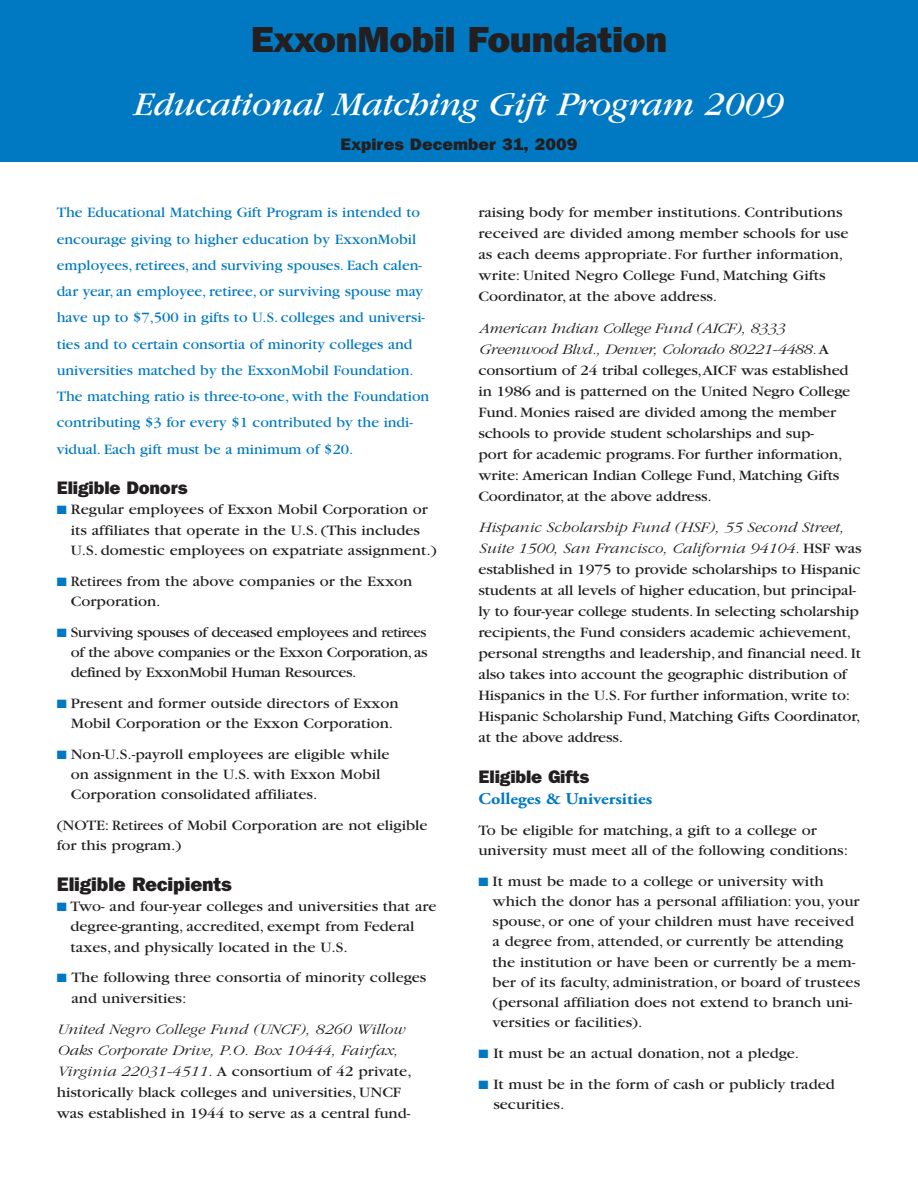
<style>
.page{position:relative;width:918px;height:1188px;background:#fff}
.page>*{position:absolute;margin:0;border:0;box-sizing:border-box;transform-origin:0 0}
.t1{font:800 36px "Franklin Gothic IT Cby BT";letter-spacing:-.015em;color:#231f20;scale:1.05 1}
.t2{font:italic 34.5px "Garamond";letter-spacing:-.015em;color:#fff;scale:1.05 1}
.t3{font:800 19.5px "Franklin Gothic IT Cby BT";letter-spacing:-.01em;color:#231f20}
.t4{font:800 18px "Franklin Gothic IT Cby BT";letter-spacing:-.01em;color:#231f20}
.t5{font:800 16.5px "Franklin Gothic IT Cby BT";color:#231f20;scale:1.05 1}
.t6{font:700 16.5px "Adobe Garamond Pro";color:#0079c2;scale:1.1 1}
.t7{font:15px/21px "Garamond";color:#231f20;scale:1.1 1}
.t8{font:15px/26.2px "Garamond";color:#0079c2;scale:1.05 1}
.t9{font:15px/20.2px "Garamond";color:#231f20}
.s1{color:#0079c2}
.s2{font-weight:300;font-style:italic}
</style>
<div class="page">
<div style="left:0;top:0;width:918px;height:162px;background:#0079c2"></div>
<h1 class="t1" style="left:251px;top:16px;width:398px">ExxonMobil Foundation</h1>
<h2 class="t2" style="left:134px;top:86px;width:621px">Educational Matching Gift Program 2009</h2>
<p class="t5" style="left:341px;top:133px;width:227px">Expires December 31, 2009</p>
<p class="t8" style="left:57px;top:200px;width:356px">The Educational Matching Gift Program is intended to encourage giving to higher education by ExxonMobil employees, retirees, and surviving spouses. Each calen&shy;dar year, an employee, retiree, or surviving spouse may have up to $7,500 in gifts to U.S. colleges and universi&shy;ties and to certain consortia of minority colleges and universities matched by the ExxonMobil Foundation.<br>The matching ratio is three-to-one, with the Foundation contributing $3 for every $1 contributed by the indi&shy;vidual. Each gift must be a minimum of $20.</p>
<p class="t4" style="left:57px;top:476px;width:133px">Eligible Donors</p>
<p class="t7" style="left:71px;top:500px;width:334px;line-height:20.2px;text-indent:-14px"><span class="s1">■</span> Regular employees of Exxon Mobil Corporation or its affiliates that operate in the U.S. (This includes<br>U.S. domestic employees on expatriate assignment.)</p>
<p class="t9" style="left:71px;top:571px;width:343px;text-indent:-14px"><span class="s1">■</span> Retirees from the above companies or the Exxon<br>Corporation.</p>
<p class="t7" style="left:71px;top:622px;width:326px;line-height:20.2px;text-align:justify;text-indent:-14px"><span class="s1">■</span> Surviving spouses of deceased employees and retirees of the above companies or the Exxon Corporation, as defined by ExxonMobil Human Resources.</p>
<p class="t7" style="left:57px;top:693px;width:312px;line-height:20.2px;text-align:center"><span class="s1">■</span> Present and former outside directors of Exxon<br>Mobil Corporation or the Exxon Corporation.</p>
<p class="t7" style="left:71px;top:744px;width:291px;line-height:20.2px;text-indent:-14px"><span class="s1">■</span> Non-U.S.-payroll employees are eligible while on assignment in the U.S. with Exxon Mobil<br>Corporation consolidated affiliates.</p>
<p class="t7" style="left:57px;top:816px;width:339px;line-height:20.2px">(NOTE: Retirees of Mobil Corporation are not eligible for this program.)</p>
<h3 class="t3" style="left:57px;top:872px;width:177px">Eligible Recipients</h3>
<p class="t7" style="left:71px;top:897px;width:334px;line-height:20.2px;text-indent:-14px"><span class="s1">■</span> Two- and four-year colleges and universities that are degree-granting, accredited, exempt from Federal taxes, and physically located in the U.S.</p>
<p class="t7" style="left:72px;top:968px;width:324px;line-height:20.2px;text-indent:-15px"><span class="s1">■</span> The following three consortia of minority colleges and universities:</p>
<p class="t7" style="left:57px;top:1019px;width:324px"><span class="s2">United Negro College Fund (UNCF), 8260 Willow Oaks Corporate Drive, P.O. Box 10444, Fairfax, Virginia 22031-4511.</span> A consortium of 42 private, historically black colleges and universities, UNCF was established in 1944 to serve as a central fund-</p>
<p class="t7" style="left:478px;top:202px;width:338px">raising body for member institutions. Contributions received are divided among member schools for use as each deems appropriate. For further information, write: United Negro College Fund, Matching Gifts Coordinator, at the above address.</p>
<p class="t7" style="left:478px;top:318px;width:339px"><span class="s2">American Indian College Fund (AICF), 8333<br>Greenwood Blvd., Denver, Colorado 80221-4488.</span> A consortium of 24 tribal colleges,AICF was established in 1986 and is patterned on the United Negro College Fund. Monies raised are divided among the member schools to provide student scholarships and sup-<br>port for academic programs. For further information, write: American Indian College Fund, Matching Gifts Coordinator, at the above address.</p>
<p class="t7" style="left:478px;top:517px;width:350px"><span class="s2">Hispanic Scholarship Fund (HSF), 55 Second Street, Suite 1500, San Francisco, California 94104.</span> HSF was established in 1975 to provide scholarships to Hispanic students at all levels of higher education, but principal&shy;ly to four-year college students. In selecting scholarship recipients, the Fund considers academic achievement, personal strengths and leadership, and financial need. It also takes into account the geographic distribution of Hispanics in the U.S. For further information, write to:<br>Hispanic Scholarship Fund, Matching Gifts Coordinator, at the above address.</p>
<p class="t4" style="left:478px;top:765px;width:113px">Eligible Gifts</p>
<p class="t6" style="left:478px;top:789px;width:159px">Colleges &amp; Universities</p>
<p class="t7" style="left:478px;top:820px;width:338px;line-height:20.2px">To be eligible for matching, a gift to a college or university must meet all of the following conditions:</p>
<p class="t7" style="left:493px;top:871px;width:336px;line-height:20.2px;text-indent:-14px"><span class="s1">■</span> It must be made to a college or university with which the donor has a personal affiliation: you, your spouse, or one of your children must have received a degree from, attended, or currently be attending the institution or have been or currently be a mem&shy;ber of its faculty, administration, or board of trustees (personal affiliation does not extend to branch uni&shy;versities or facilities).</p>
<p class="t7" style="left:478px;top:1043px;width:293px"><span class="s1">■</span> It must be an actual donation, not a pledge.</p>
<p class="t7" style="left:493px;top:1074px;width:312px;line-height:20.2px;text-indent:-15px"><span class="s1">■</span> It must be in the form of cash or publicly traded securities.</p>
</div>
